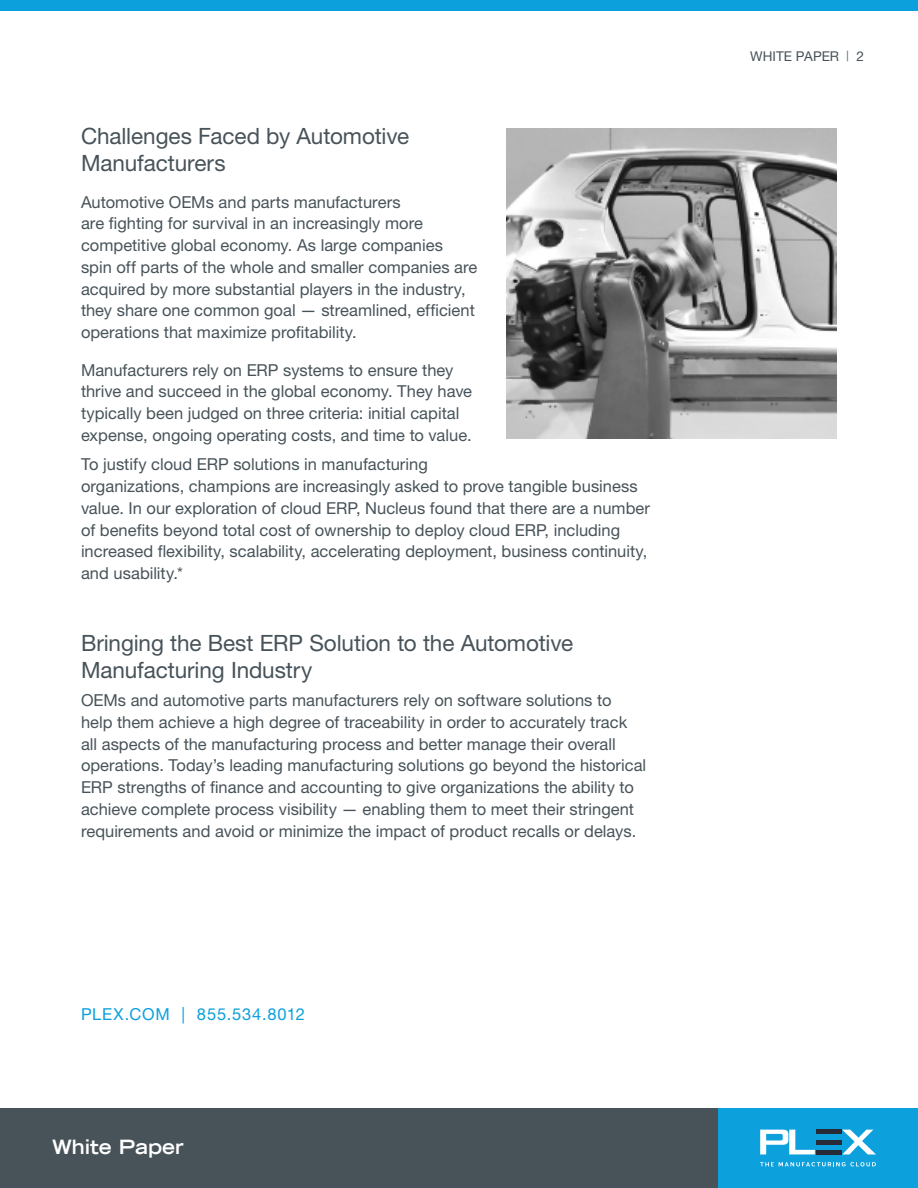
<style>
.page{position:relative;width:918px;height:1188px;background:#fff}
.page>*{position:absolute;margin:0;border:0;box-sizing:border-box;transform-origin:0 0}
.subhead{font:22.5px/27px "Helvetica Neue LT Pro";letter-spacing:-.005em;color:#475359}
.t1{font:700 expanded 19.5px "Trade Gothic LT";color:#fff}
.copy-last{font:16.5px/21.8px "Helvetica Neue LT Pro";color:#475359}
.copy{font:16.5px/21.8px "Helvetica Neue LT Pro";color:#475359}
.t2{font:16.5px "Helvetica Neue LT Pro";letter-spacing:.05em;color:#0ca0dc}
.asset{font:13.5px "Helvetica Neue LT Pro";letter-spacing:.005em;color:#475359}
.s1{font-size:10.5px}
</style>
<div class="page">
<div style="left:0;top:1108px;width:735px;height:80px;background:#475359"></div>
<div style="left:718px;top:1108px;width:200px;height:80px;background:#0ca0dc"></div>
<svg style="left:760px;top:1130px;width:55px;height:24px"></svg>
<svg style="left:842px;top:1130px;width:34px;height:24px"></svg>
<hr style="left:816px;top:1150px;width:25px;height:4px;background:#282a38">
<hr style="left:816px;top:1130px;width:25px;height:4px;background:#282a38">
<div style="left:816px;top:1140px;width:25px;height:5px;background:#282a38"></div>
<svg style="left:760px;top:1162px;width:116px;height:4px"></svg>
<div style="left:0;top:0;width:918px;height:11px;background:#0ca0dc"></div>
<img style="left:506px;top:128px;width:330px;height:311px">
<p class="subhead" style="left:81px;top:122px;width:330px">Challenges Faced by Automotive<br>Manufacturers</p>
<p class="copy" style="left:81px;top:191px;width:398px">Automotive OEMs and parts manufacturers<br>are fighting for survival in an increasingly more competitive global economy. As large companies spin off parts of the whole and smaller companies are acquired by more substantial players in the industry, they share one common goal — streamlined, efficient operations that maximize profitability.</p>
<p class="copy" style="left:81px;top:358px;width:393px">Manufacturers rely on ERP systems to ensure they thrive and succeed in the global economy. They have typically been judged on three criteria: initial capital expense, ongoing operating costs, and time to value.</p>
<p class="copy-last" style="left:81px;top:453px;width:571px">To justify cloud ERP solutions in manufacturing<br>organizations, champions are increasingly asked to prove tangible business value. In our exploration of cloud ERP, Nucleus found that there are a number of benefits beyond total cost of ownership to deploy cloud ERP, including increased flexibility, scalability, accelerating deployment, business continuity, and usability.*</p>
<p class="subhead" style="left:81px;top:629px;width:494px">Bringing the Best ERP Solution to the Automotive<br>Manufacturing Industry</p>
<p class="copy-last" style="left:81px;top:689px;width:567px">OEMs and automotive parts manufacturers rely on software solutions to help them achieve a high degree of traceability in order to accurately track all aspects of the manufacturing process and better manage their overall operations. Today’s leading manufacturing solutions go beyond the historical ERP strengths of finance and accounting to give organizations the ability to achieve complete process visibility — enabling them to meet their stringent requirements and avoid or minimize the impact of product recalls or delays.</p>
<p class="t2" style="left:81px;top:1004px;width:226px">PLEX.COM | 855.534.8012</p>
<p class="t1" style="left:52px;top:1134px;width:133px">White Paper</p>
<p class="asset" style="left:750px;top:48px;width:115px">WHITE PAPER <span class="s1">|</span> 2</p>
</div>
